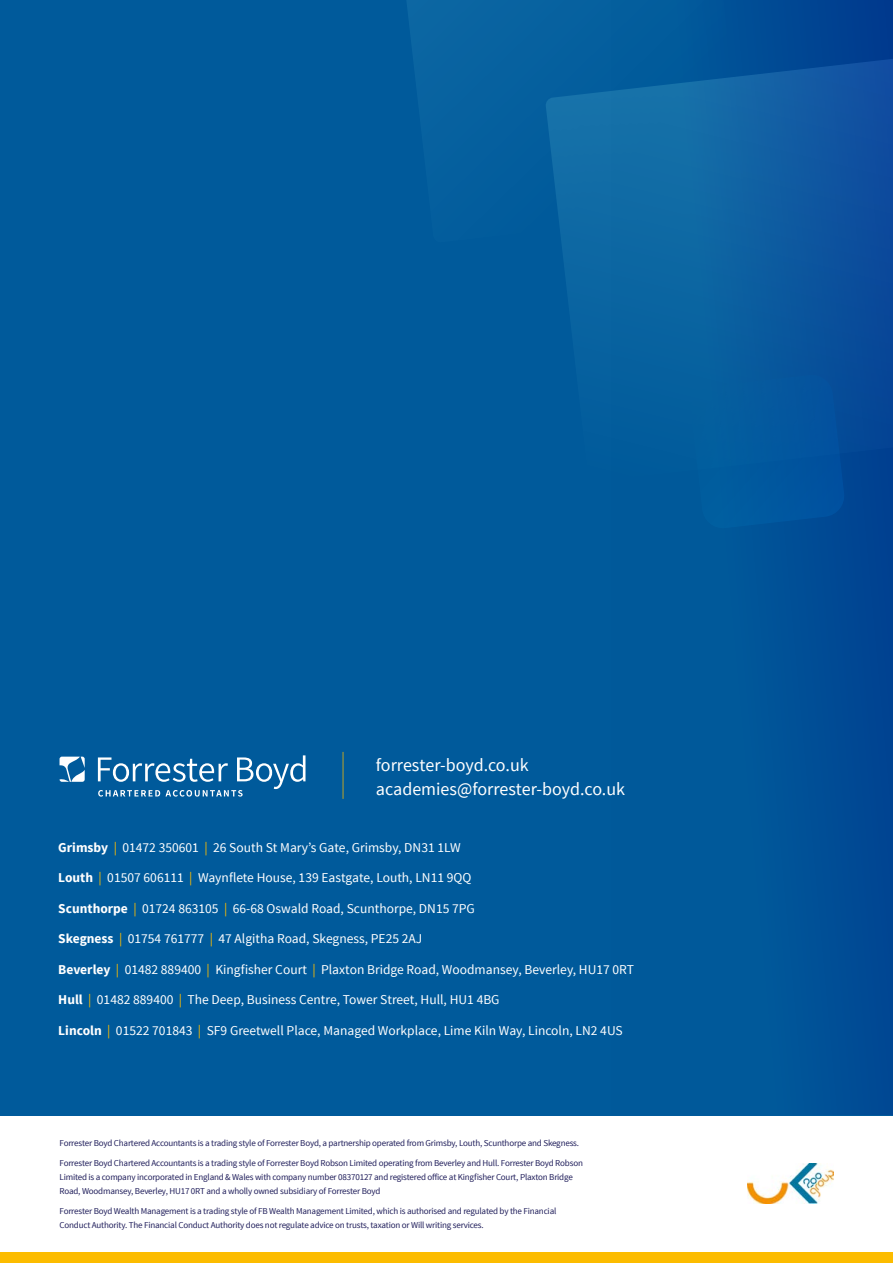
<style>
.page{position:relative;width:893px;height:1263px;background:#fff}
.page>*{position:absolute;margin:0;border:0;box-sizing:border-box;transform-origin:0 0}
.t1{font:18px/24px "Source Sans Pro";color:#fff}
.t2{font:13.5px "Source Sans Pro";color:#fff}
.t3{font:9px/14px "Source Sans Pro";letter-spacing:-.02em;color:#201e5b}
.s1{font-weight:700}
.s2{color:#fcbc00}
</style>
<div class="page">
<div style="left:0;top:0;width:893px;height:1115px;background:#005a9b"></div>
<div style="left:562px;top:243px;width:49px;height:64px;background:#0b66a2"></div>
<svg style="left:407px;top:0;width:204px;height:243px"></svg>
<svg style="left:611px;top:0;width:282px;height:1115px"></svg>
<div style="left:0;top:1252px;width:893px;height:11px;background:#fcbc00"></div>
<img style="left:748px;top:1163px;width:85px;height:40px">
<hr style="left:343px;top:752px;width:1px;height:47px;background:#fcbc00">
<svg style="left:60px;top:757px;width:25px;height:25px"></svg>
<svg style="left:98px;top:755px;width:207px;height:42px"></svg>
<h1 class="t1" style="left:376px;top:753px;width:251px">forrester-boyd.co.uk academies@forrester-boyd.co.uk</h1>
<h2 class="t2" style="left:58px;top:839px;width:404px"><span class="s1">Grimsby</span> <span class="s2">|</span> 01472 350601 <span class="s2">|</span> 26 South St Mary’s Gate, Grimsby, DN31 1LW</h2>
<h2 class="t2" style="left:58px;top:869px;width:415px"><span class="s1">Louth</span> <span class="s2">|</span> 01507 606111 <span class="s2">|</span> Waynflete House, 139 Eastgate, Louth, LN11 9QQ</h2>
<h2 class="t2" style="left:58px;top:900px;width:418px"><span class="s1">Scunthorpe</span> <span class="s2">|</span> 01724 863105 <span class="s2">|</span> 66-68 Oswald Road, Scunthorpe, DN15 7PG</h2>
<h2 class="t2" style="left:58px;top:930px;width:366px"><span class="s1">Skegness</span> <span class="s2">|</span> 01754 761777 <span class="s2">|</span> 47 Algitha Road, Skegness, PE25 2AJ</h2>
<h2 class="t2" style="left:58px;top:961px;width:577px"><span class="s1">Beverley</span> <span class="s2">|</span> 01482 889400 <span class="s2">|</span> Kingfisher Court <span class="s2">|</span> Plaxton Bridge Road, Woodmansey, Beverley, HU17 0RT</h2>
<h2 class="t2" style="left:58px;top:991px;width:443px"><span class="s1">Hull</span> <span class="s2">|</span> 01482 889400 <span class="s2">|</span> The Deep, Business Centre, Tower Street, Hull, HU1 4BG</h2>
<h2 class="t2" style="left:58px;top:1022px;width:566px"><span class="s1">Lincoln</span> <span class="s2">|</span> 01522 701843 <span class="s2">|</span> SF9 Greetwell Place, Managed Workplace, Lime Kiln Way, Lincoln, LN2 4US</h2>
<p class="t3" style="left:60px;top:1136px;width:521px">Forrester Boyd Chartered Accountants is a trading style of Forrester Boyd, a partnership operated from Grimsby, Louth, Scunthorpe and Skegness.</p>
<p class="t3" style="left:60px;top:1156px;width:525px">Forrester Boyd Chartered Accountants is a trading style of Forrester Boyd Robson Limited operating from Beverley and Hull. Forrester Boyd Robson<br>Limited is a company incorporated in England &amp; Wales with company number 08370127 and registered office at Kingfisher Court, Plaxton Bridge<br>Road, Woodmansey, Beverley, HU17 0RT and a wholly owned subsidiary of Forrester Boyd</p>
<p class="t3" style="left:60px;top:1204px;width:498px">Forrester Boyd Wealth Management is a trading style of FB Wealth Management Limited, which is authorised and regulated by the Financial<br>Conduct Authority. The Financial Conduct Authority does not regulate advice on trusts, taxation or Will writing services.</p>
</div>
